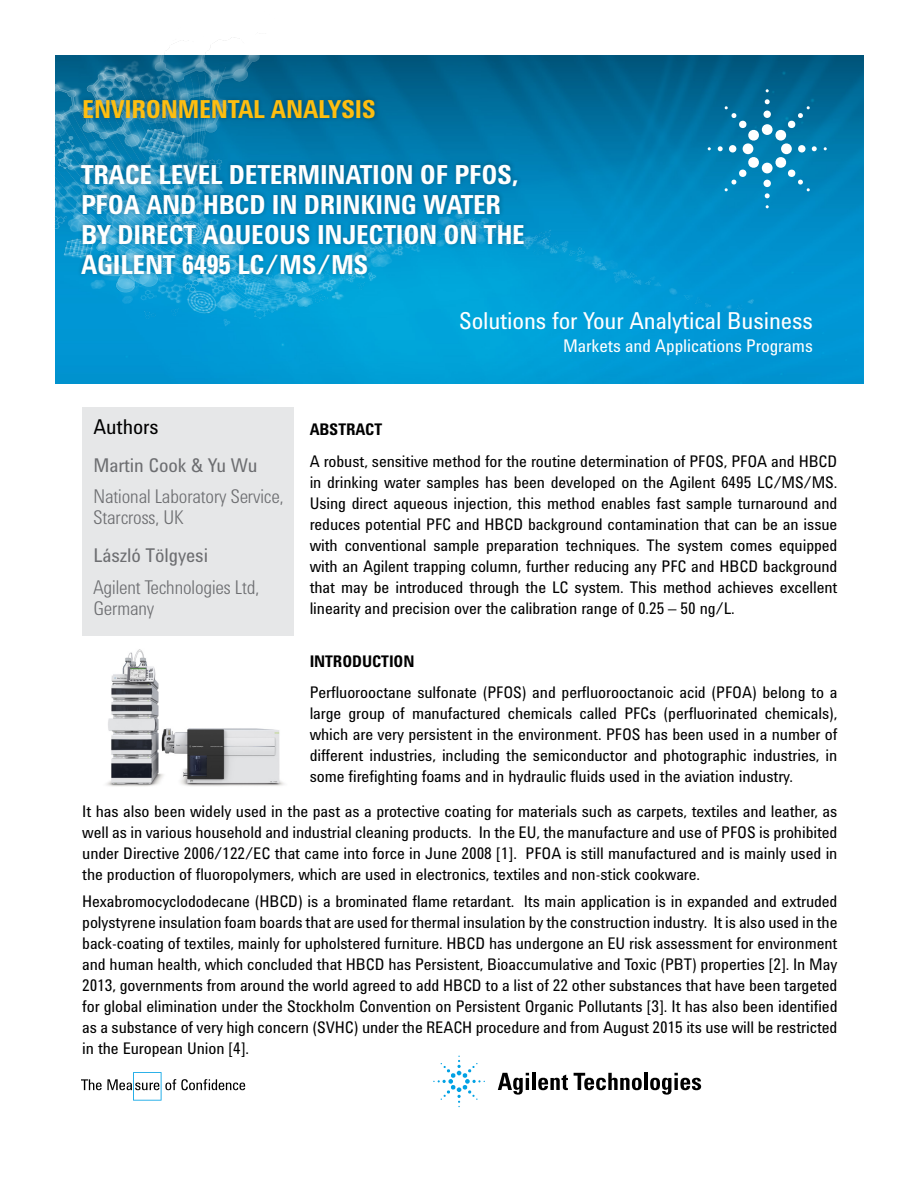
<style>
.page{position:relative;width:918px;height:1188px;background:#fff}
.page>*{position:absolute;margin:0;border:0;box-sizing:border-box;transform-origin:0 0}
.t1{font:700 27px/30px "Agilent Condensed CFF";letter-spacing:-.01em;color:#fff}
.t2{font:700 25.5px "Agilent Condensed CFF";letter-spacing:-.01em;color:#febe10}
.t3{font:24px "Agilent Condensed CFF";letter-spacing:-.005em;color:#fff}
.t4{font:21px "Agilent Condensed CFF";letter-spacing:-.005em;color:#000}
.t5{font:300 19.5px/21px "Agilent Condensed CFF";letter-spacing:-.005em;color:#6d6e71}
.t6{font:19.5px "Agilent Condensed CFF";letter-spacing:-.005em;color:#6d6e71}
.t7{font:18px "Agilent Condensed CFF";letter-spacing:-.005em;color:#fff}
.t8{font:16.5px/21px "Agilent Condensed CFF";letter-spacing:-.005em;color:#000;text-align:justify}
.t9{font:700 16.5px "Agilent Condensed CFF";letter-spacing:-.005em;color:#000}
</style>
<div class="page">
<img style="left:55px;top:55px;width:809px;height:329px">
<img style="left:766px;top:298px;width:97px;height:5px">
<img style="left:54px;top:37px;width:712px;height:300px">
<div style="left:79px;top:94px;width:301px;height:29px;background:#000;opacity:.25"></div>
<div style="left:76px;top:159px;width:453px;height:120px;background:#000;opacity:.25"></div>
<img style="left:106px;top:649px;width:178px;height:138px">
<div style="left:82px;top:407px;width:211px;height:228px;background:#e6e7e8"></div>
<div style="left:781px;top:143px;width:11px;height:11px;background:#fff;border-radius:50%"></div>
<div style="left:762px;top:163px;width:11px;height:10px;background:#fff;border-radius:50%"></div>
<div style="left:743px;top:143px;width:10px;height:11px;background:#fff;border-radius:50%"></div>
<svg style="left:765px;top:157px;width:45px;height:41px"></svg>
<svg style="left:724px;top:157px;width:35px;height:35px"></svg>
<svg style="left:718px;top:99px;width:99px;height:52px"></svg>
<svg style="left:498px;top:1073px;width:31px;height:22px"></svg>
<hr style="left:532px;top:1073px;width:4px;height:17px;background:#000">
<svg style="left:538px;top:1075px;width:30px;height:15px"></svg>
<svg style="left:574px;top:1073px;width:68px;height:17px"></svg>
<hr style="left:644px;top:1073px;width:4px;height:17px;background:#000">
<svg style="left:650px;top:1073px;width:51px;height:22px"></svg>
<svg style="left:433px;top:1056px;width:52px;height:51px"></svg>
<svg style="left:81px;top:1072px;width:164px;height:29px"></svg>
<h2 class="t2" style="left:82px;top:90px;width:205px">ENVIRONMENTAL ANAL</h2>
<h2 class="t2" style="left:328px;top:90px;width:50px">YSIS</h2>
<h1 class="t1" style="left:81px;top:158px;width:104px">TRACE LEVEL</h1>
<h1 class="t1" style="left:229px;top:158px;width:31px">DETERMINATION</h1>
<h1 class="t1" style="left:420px;top:158px;width:100px">OF PFOS,</h1>
<h1 class="t1" style="left:81px;top:188px;width:83px">PFOA AND</h1>
<h1 class="t1" style="left:81px;top:188px;width:380px;text-indent:122px">HBCD IN DRINKING WATER<br>BY DIRECT AQUEOUS INJECTION</h1>
<h1 class="t1" style="left:444px;top:218px;width:55px">ON THE</h1>
<h1 class="t1" style="left:81px;top:248px;width:46px">AGILENT</h1>
<h1 class="t1" style="left:182px;top:248px;width:186px">6495 LC/MS/MS</h1>
<h3 class="t3" style="left:459px;top:302px;width:355px">Solutions for Your Analytical Business</h3>
<p class="t7" style="left:563px;top:332px;width:251px">Markets and Applications Programs</p>
<p class="t4" style="left:94px;top:411px;width:67px">Authors</p>
<p class="t6" style="left:94px;top:450px;width:165px">Martin Cook &amp; Yu Wu</p>
<p class="t5" style="left:94px;top:485px;width:192px">National Laboratory Service,<br>Starcross, UK</p>
<p class="t6" style="left:94px;top:541px;width:116px">László Tölgyesi</p>
<p class="t5" style="left:94px;top:575px;width:168px">Agilent Technologies Ltd,<br>Germany</p>
<p class="t9" style="left:310px;top:417px;width:74px">ABSTRACT</p>
<p class="t8" style="left:310px;top:450px;width:529px">A robust, sensitive method for the routine determination of PFOS, PFOA and HBCD in drinking water samples has been developed on the Agilent 6495 LC/MS/MS.<br>Using direct aqueous injection, this method enables fast sample turnaround and reduces potential PFC and HBCD background contamination that can be an issue with conventional sample preparation techniques. The system comes equipped with an Agilent trapping column, further reducing any PFC and HBCD background that may be introduced through the LC system. This method achieves excellent linearity and precision over the calibration range of 0.25 – 50 ng/L.</p>
<p class="t9" style="left:310px;top:648px;width:106px">INTRODUCTION</p>
<p class="t8" style="left:310px;top:682px;width:529px">Perfluorooctane sulfonate (PFOS) and perfluorooctanoic acid (PFOA) belong to a large group of manufactured chemicals called PFCs (perfluorinated chemicals), which are very persistent in the environment. PFOS has been used in a number of different industries, including the semiconductor and photographic industries, in some firefighting foams and in hydraulic fluids used in the aviation industry.</p>
<p class="t8" style="left:82px;top:800px;width:757px">It has also been widely used in the past as a protective coating for materials such as carpets, textiles and leather, as well as in various household and industrial cleaning products. In the EU, the manufacture and use of PFOS is prohibited under Directive 2006/122/EC that came into force in June 2008 [1]. PFOA is still manufactured and is mainly used in the production of fluoropolymers, which are used in electronics, textiles and non-stick cookware.</p>
<p class="t8" style="left:82px;top:891px;width:757px">Hexabromocyclododecane (HBCD) is a brominated flame retardant. Its main application is in expanded and extruded polystyrene insulation foam boards that are used for thermal insulation by the construction industry. It is also used in the back-coating of textiles, mainly for upholstered furniture. HBCD has undergone an EU risk assessment for environment and human health, which concluded that HBCD has Persistent, Bioaccumulative and Toxic (PBT) properties [2]. In May 2013, governments from around the world agreed to add HBCD to a list of 22 other substances that have been targeted for global elimination under the Stockholm Convention on Persistent Organic Pollutants [3]. It has also been identified as a substance of very high concern (SVHC) under the REACH procedure and from August 2015 its use will be restricted in the European Union [4].</p>
</div>
